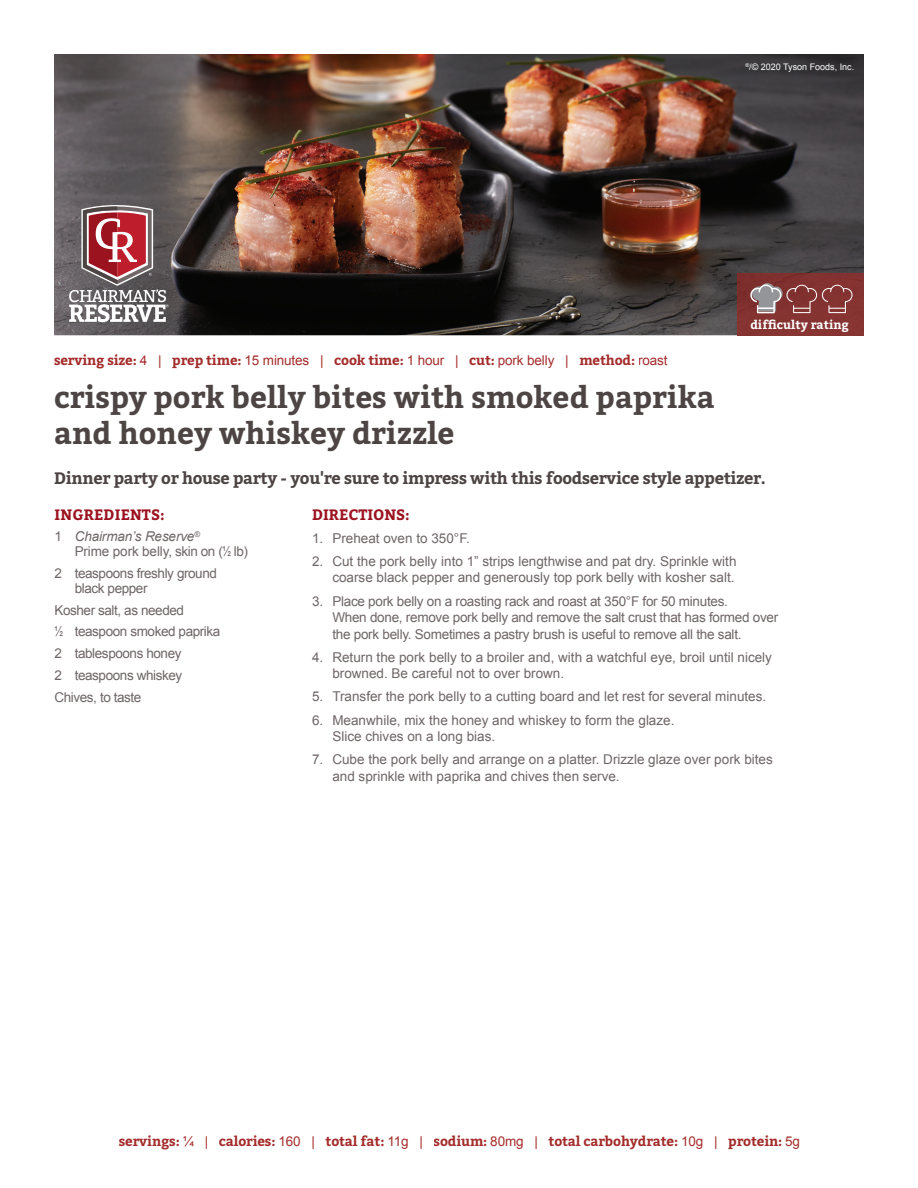
<style>
.page{position:relative;width:918px;height:1188px;background:#fff}
.page>*{position:absolute;margin:0;border:0;box-sizing:border-box;transform-origin:0 0}
.t1{font:700 30px/36px "Bitter";color:#4d4444}
.t2{font:700 16.5px "Bitter";letter-spacing:-.02em;color:#4d4444}
.t3{font:700 15px "Bitter";color:#9c1320}
.t4{font:13.5px/16.5px "Arial";color:#6e6566}
.t5{font:13.5px/16.5px "Arial";letter-spacing:-.02em;color:#6e6566}
.t6{font:700 13.5px "Bitter";letter-spacing:-.01em;color:#a42d2c}
.t7{font:13.5px/21.8px "Arial";letter-spacing:-.03em;color:#6e6566}
.t8{font:700 12px "Bitter";color:#fff}
.t9{font:9px "Arial";color:#fff}
.s1{font-family:"Arial";font-weight:400}
.s2{font-style:italic}
</style>
<div class="page">
<img style="left:54px;top:54px;width:810px;height:281px">
<svg style="left:69px;top:205px;width:100px;height:117px"></svg>
<img style="left:737px;top:274px;width:127px;height:61px">
<svg style="left:750px;top:282px;width:104px;height:31px;background:#945a59"></svg>
<p class="t9" style="left:745px;top:61px;width:110px"><sup>®</sup>/© 2020 Tyson Foods, Inc.</p>
<p class="t6" style="left:54px;top:350px;width:615px">serving size: <span class="s1">4 |</span> prep time: <span class="s1">15 minutes |</span> cook time: <span class="s1">1 hour |</span> cut: <span class="s1">pork belly |</span> method: <span class="s1">roast</span></p>
<h1 class="t1" style="left:54px;top:378px;width:662px">crispy pork belly bites with smoked paprika and honey whiskey drizzle</h1>
<p class="t8" style="left:750px;top:316px;width:100px">difficulty rating</p>
<p class="t2" style="left:54px;top:465px;width:713px">Dinner party or house party - you're sure to impress with this foodservice style appetizer.</p>
<p class="t3" style="left:55px;top:503px;width:112px">INGREDIENTS:</p>
<p class="t4" style="left:75px;top:529px;width:175px;line-height:15px;text-indent:-20px">1 <span class="s2">Chairman’s Reserve</span><sup>®<br></sup>Prime pork belly, skin on (½ lb)</p>
<p class="t7" style="left:75px;top:566px;width:144px;line-height:15px;text-indent:-20px">2 teaspoons freshly ground black pepper</p>
<p class="t7" style="left:55px;top:599px;width:167px">Kosher salt, as needed<br>½ teaspoon smoked paprika<br>2 tablespoons honey<br>2 teaspoons whiskey<br>Chives, to taste</p>
<p class="t3" style="left:312px;top:503px;width:99px">DIRECTIONS:</p>
<p class="t4" style="left:312px;top:530px;width:159px">1. Preheat oven to 350°F.</p>
<p class="t4" style="left:312px;top:553px;width:426px;text-align:right">2. Cut the pork belly into 1” strips lengthwise and pat dry. Sprinkle with coarse black pepper and generously top pork belly with kosher salt.</p>
<p class="t5" style="left:332px;top:593px;width:447px;text-indent:-20px">3. Place pork belly on a roasting rack and roast at 350°F for 50 minutes.<br>When done, remove pork belly and remove the salt crust that has formed over the pork belly. Sometimes a pastry brush is useful to remove all the salt.</p>
<p class="t4" style="left:332px;top:649px;width:441px;text-indent:-20px">4. Return the pork belly to a broiler and, with a watchful eye, broil until nicely browned. Be careful not to over brown.</p>
<p class="t4" style="left:312px;top:689px;width:456px">5. Transfer the pork belly to a cutting board and let rest for several minutes.</p>
<p class="t4" style="left:332px;top:712px;width:344px;text-indent:-20px">6. Meanwhile, mix the honey and whiskey to form the glaze.<br>Slice chives on a long bias.</p>
<p class="t4" style="left:332px;top:752px;width:442px;text-indent:-20px">7. Cube the pork belly and arrange on a platter. Drizzle glaze over pork bites and sprinkle with paprika and chives then serve.</p>
<p class="t6" style="left:119px;top:1131px;width:683px">servings: <span class="s1">¼ |</span> calories: <span class="s1">160 |</span> total fat: <span class="s1">11g |</span> sodium: <span class="s1">80mg |</span> total carbohydrate: <span class="s1">10g |</span> protein: <span class="s1">5g</span></p>
</div>
